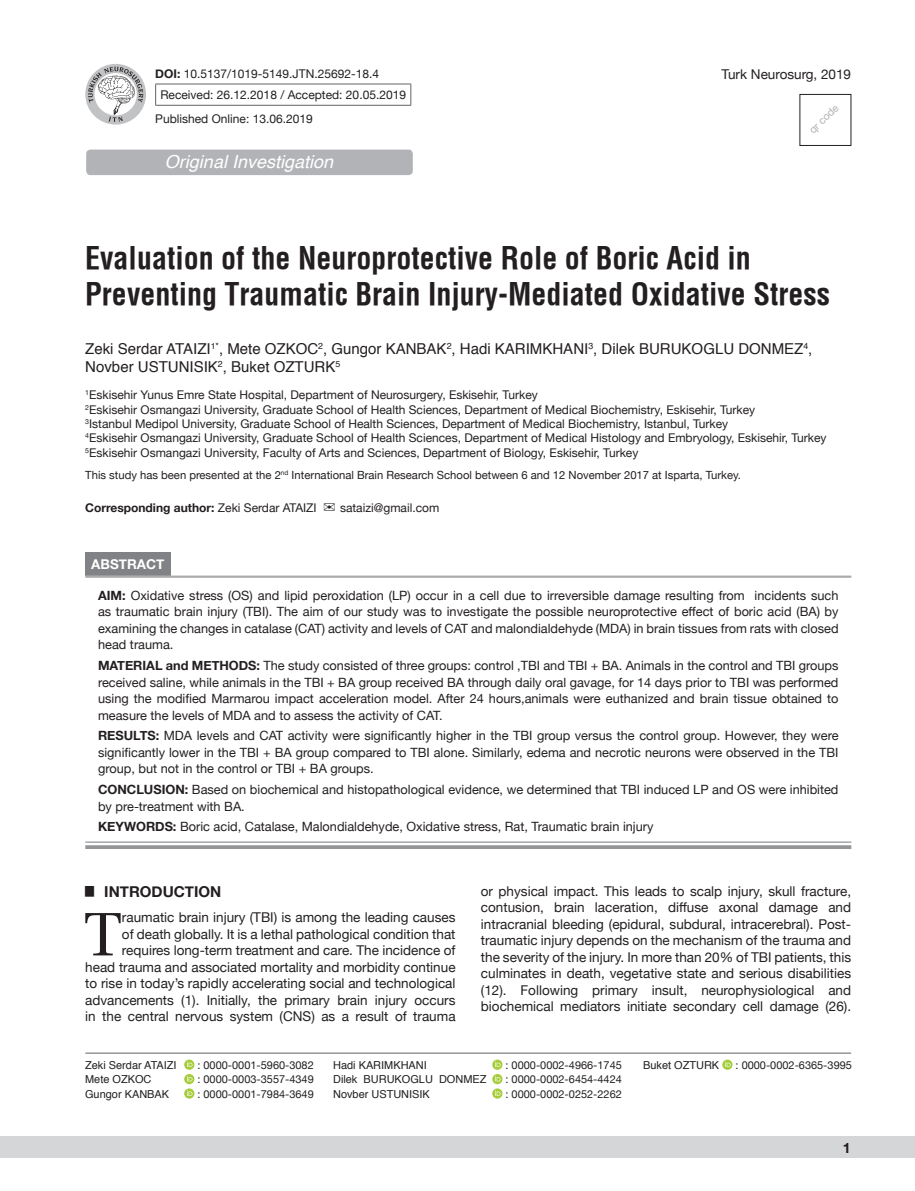
<style>
.page{position:relative;width:915px;height:1191px;background:#fff}
.page>*{position:absolute;margin:0;border:0;box-sizing:border-box;transform-origin:0 0}
.t1{font:61.2px "Utopia";color:#231f20}
.t2{font:700 30px/36px "Helvetica Condens";color:#231f20}
.t3{font:italic 18px "Helvetica";color:#fff}
.t4{font:15px/18px "Helvetica";color:#231f20}
.t5{font:700 15px "Helvetica Neue";color:#231f20}
.t6{font:700 14.25px "Helvetica Neue";color:#231f20}
.t7{font:13.5px/16.5px "Helvetica Neue";color:#231f20;text-align:right}
.t8{font:700 13.5px "Helvetica Neue";color:#fff}
.t9{font:12.75px/16.5px "Helvetica Neue";color:#231f20;text-align:justify}
.t10{font:12px/14.4px "Helvetica Neue";color:#231f20}
.t11{font:700 12px "Helvetica Neue";color:#231f20}
.t12{font:11.25px "Helvetica Neue";color:#231f20}
.t13{font:10.95px "Helvetica Neue";color:#231f20}
.t14{font:10.95px "Helvetica";color:#231f20}
.t15{font:10.5px "Helvetica Neue";color:#b2b3b7}
.s1{font-weight:700}
.s2{font-weight:400}
</style>
<div class="page">
<div style="left:0;top:1136px;width:914px;height:22px;background:#d5d6d8"></div>
<svg style="left:85px;top:64px;width:61px;height:61px"></svg>
<svg style="left:88px;top:67px;width:55px;height:55px"></svg>
<hr style="left:155px;top:84px;width:256px;height:1px;background:#636366">
<svg style="left:155px;top:84px;width:1px;height:21px"></svg>
<svg style="left:410px;top:84px;width:1px;height:21px"></svg>
<hr style="left:155px;top:105px;width:256px;height:1px;background:#636366">
<hr style="left:85px;top:1052px;width:765px;height:1px;background:#636366">
<div style="left:85px;top:552px;width:85px;height:24px;background:#808285"></div>
<svg style="left:85px;top:842px;width:766px;height:1px"></svg>
<hr style="left:85px;top:576px;width:766px;height:1px;background:#939598">
<hr style="left:85px;top:577px;width:766px;height:1px;background:#939598">
<hr style="left:85px;top:841px;width:766px;height:1px;background:#939598">
<svg style="left:85px;top:845px;width:766px;height:4px;background:#999b9e"></svg>
<div style="left:799px;top:94px;width:51px;height:52px;border:1px solid #231f20"></div>
<div style="left:86px;top:150px;width:326px;height:25px;background:#b2b3b7;border-radius:4px"></div>
<svg style="left:184px;top:1059px;width:10px;height:10px"></svg>
<svg style="left:187px;top:1061px;width:5px;height:6px"></svg>
<svg style="left:184px;top:1074px;width:10px;height:10px"></svg>
<svg style="left:187px;top:1075px;width:5px;height:6px"></svg>
<svg style="left:184px;top:1088px;width:10px;height:10px"></svg>
<svg style="left:187px;top:1090px;width:5px;height:5px"></svg>
<svg style="left:492px;top:1059px;width:10px;height:10px"></svg>
<svg style="left:495px;top:1061px;width:5px;height:6px"></svg>
<svg style="left:492px;top:1074px;width:10px;height:10px"></svg>
<svg style="left:495px;top:1075px;width:5px;height:6px"></svg>
<svg style="left:492px;top:1088px;width:10px;height:10px"></svg>
<svg style="left:495px;top:1090px;width:5px;height:5px"></svg>
<svg style="left:722px;top:1059px;width:10px;height:10px"></svg>
<svg style="left:724px;top:1061px;width:6px;height:6px"></svg>
<p class="t10" style="left:155px;top:67px;width:225px"><span class="s1">DOI:</span> 10.5137/1019-5149.JTN.25692-18.4</p>
<p class="t7" style="left:721px;top:67px;width:131px">Turk Neurosurg, 2019</p>
<p class="t10" style="left:155px;top:84px;width:252px;line-height:23.1px;text-indent:5px">Received: 26.12.2018 / Accepted: 20.05.2019<br>Published Online: 13.06.2019</p>
<p class="t15" style="left:805px;top:126px;width:38px;rotate:-44deg">qr code</p>
<h3 class="t3" style="left:165px;top:147px;width:170px">Original Investigation</h3>
<h2 class="t2" style="left:85px;top:240px;width:746px">Evaluation of the Neuroprotective Role of Boric Acid in<br>Preventing Traumatic Brain Injury-Mediated Oxidative Stress</h2>
<p class="t4" style="left:85px;top:340px;width:728px">Zeki Serdar ATAIZI<sup>1*</sup>, Mete OZKOC<sup>2</sup>, Gungor KANBAK<sup>2</sup>, Hadi KARIMKHANI<sup>3</sup>, Dilek BURUKOGLU DONMEZ<sup>4</sup>,<br>Novber USTUNISIK<sup>2</sup>, Buket OZTURK<sup>5</sup></p>
<p class="t10" style="left:85px;top:388px;width:742px"><sup>1</sup>Eskisehir Yunus Emre State Hospital, Department of Neurosurgery, Eskisehir, Turkey<br><sup>2</sup>Eskisehir Osmangazi University, Graduate School of Health Sciences, Department of Medical Biochemistry, Eskisehir, Turkey<br><sup>3</sup>Istanbul Medipol University, Graduate School of Health Sciences, Department of Medical Biochemistry, Istanbul, Turkey<br><sup>4</sup>Eskisehir Osmangazi University, Graduate School of Health Sciences, Department of Medical Histology and Embryology, Eskisehir, Turkey <sup>5</sup>Eskisehir Osmangazi University, Faculty of Arts and Sciences, Department of Biology, Eskisehir, Turkey</p>
<p class="t12" style="left:85px;top:467px;width:657px">This study has been presented at the 2<sup>nd</sup> International Brain Research School between 6 and 12 November 2017 at Isparta, Turkey.</p>
<p class="t11" style="left:85px;top:498px;width:233px">Corresponding author: <span class="s2">Zeki Serdar ATAIZI</span></p>
<p class="t10" style="left:340px;top:501px;width:101px">sataizi@gmail.com</p>
<p class="t8" style="left:91px;top:554px;width:75px">ABSTRACT</p>
<p class="t9" style="left:98px;top:588px;width:741px"><span class="s1">AIM:</span> Oxidative stress (OS) and lipid peroxidation (LP) occur in a cell due to irreversible damage resulting from incidents such as traumatic brain injury (TBI). The aim of our study was to investigate the possible neuroprotective effect of boric acid (BA) by examining the changes in catalase (CAT) activity and levels of CAT and malondialdehyde (MDA) in brain tissues from rats with closed head trauma.</p>
<p class="t9" style="left:98px;top:658px;width:741px"><span class="s1">MATERIAL and METHODS:</span> The study consisted of three groups: control ,TBI and TBI + BA. Animals in the control and TBI groups received saline, while animals in the TBI + BA group received BA through daily oral gavage, for 14 days prior to TBI was performed using the modified Marmarou impact acceleration model. After 24 hours,animals were euthanized and brain tissue obtained to measure the levels of MDA and to assess the activity of CAT.</p>
<p class="t9" style="left:98px;top:728px;width:741px"><span class="s1">RESULTS:</span> MDA levels and CAT activity were significantly higher in the TBI group versus the control group. However, they were significantly lower in the TBI + BA group compared to TBI alone. Similarly, edema and necrotic neurons were observed in the TBI group, but not in the control or TBI + BA groups.</p>
<p class="t9" style="left:98px;top:782px;width:741px"><span class="s1">CONCLUSION:</span> Based on biochemical and histopathological evidence, we determined that TBI induced LP and OS were inhibited by pre-treatment with BA.</p>
<p class="t9" style="left:98px;top:819px;width:556px"><span class="s1">KEYWORDS:</span> Boric acid, Catalase, Malondialdehyde, Oxidative stress, Rat, Traumatic brain injury</p>
<p class="t5" style="left:85px;top:880px;width:137px"><sup>█</sup> INTRODUCTION</p>
<h1 class="t1" style="left:84px;top:899px;width:39px">T</h1>
<p class="t7" style="left:85px;top:910px;width:371px">raumatic brain injury (TBI) is among the leading causes<br>of death globally. It is a lethal pathological condition that requires long-term treatment and care. The incidence of<br>head trauma and associated mortality and morbidity continue to rise in today’s rapidly accelerating social and technological advancements (1). Initially, the primary brain injury occurs in the central nervous system (CNS) as a result of trauma</p>
<p class="t7" style="left:480px;top:883px;width:371px;text-align:justify">or physical impact. This leads to scalp injury, skull fracture, contusion, brain laceration, diffuse axonal damage and intracranial bleeding (epidural, subdural, intracerebral). Post&shy;traumatic injury depends on the mechanism of the trauma and the severity of the injury. In more than 20% of TBI patients, this culminates in death, vegetative state and serious disabilities (12). Following primary insult, neurophysiological and biochemical mediators initiate secondary cell damage (26).</p>
<p class="t14" style="left:85px;top:1056px;width:93px">Zeki Serdar ATAIZI</p>
<p class="t13" style="left:197px;top:1057px;width:118px">: 0000-0001-5960-3082</p>
<p class="t14" style="left:85px;top:1071px;width:68px">Mete OZKOC</p>
<p class="t13" style="left:197px;top:1071px;width:118px">: 0000-0003-3557-4349</p>
<p class="t14" style="left:85px;top:1085px;width:85px">Gungor KANBAK</p>
<p class="t13" style="left:197px;top:1086px;width:118px">: 0000-0001-7984-3649</p>
<p class="t14" style="left:333px;top:1056px;width:95px">Hadi KARIMKHANI</p>
<p class="t13" style="left:505px;top:1057px;width:118px">: 0000-0002-4966-1745</p>
<p class="t14" style="left:333px;top:1071px;width:155px">Dilek BURUKOGLU DONMEZ</p>
<p class="t13" style="left:505px;top:1071px;width:118px">: 0000-0002-6454-4424</p>
<p class="t14" style="left:333px;top:1085px;width:98px">Novber USTUNISIK</p>
<p class="t13" style="left:505px;top:1086px;width:118px">: 0000-0002-0252-2262</p>
<p class="t14" style="left:643px;top:1056px;width:78px">Buket OZTURK</p>
<p class="t13" style="left:735px;top:1057px;width:118px">: 0000-0002-6365-3995</p>
<p class="t6" style="left:842px;top:1137px;width:9px">1</p>
</div>
